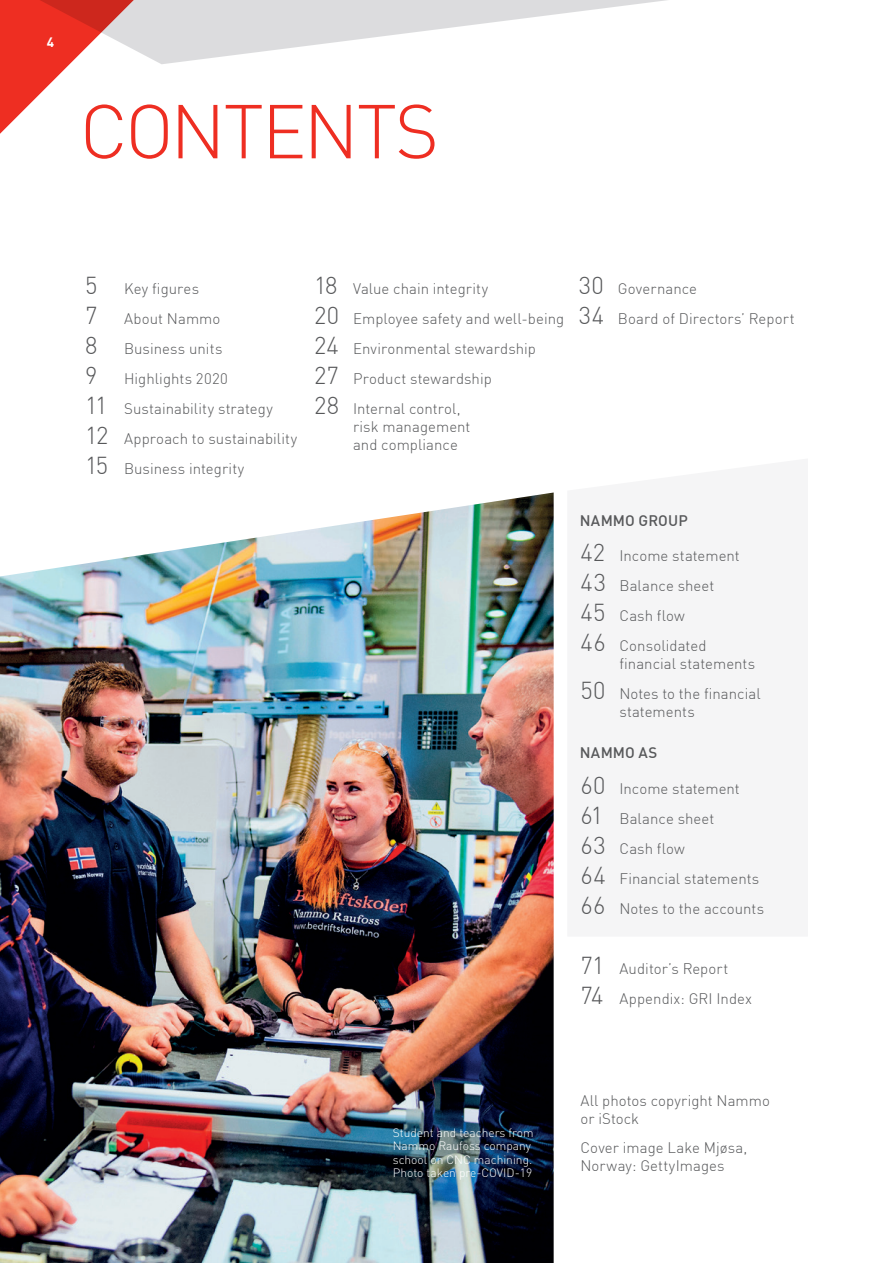
<style>
.page{position:relative;width:893px;height:1263px;background:#fff}
.page>*{position:absolute;margin:0;border:0;box-sizing:border-box;transform-origin:0 0}
.Chapter{font:300 75px "DIN";letter-spacing:-.03em;color:#ee2e22}
.Body_Text{font:300 15px/18px "DIN";letter-spacing:.005em;color:#57585a}
.Intro_Text{font:500 15px "DIN";letter-spacing:.01em;color:#57585a}
.t1{font:700 13.5px "DIN";color:#fff}
.Image_caption{font:300 12px/13.5px "DIN Pro";color:#fff}
.s1{font-size:24px}
</style>
<div class="page">
<img style="left:0;top:492px;width:554px;height:771px">
<svg style="left:0;top:0;width:70px;height:134px"></svg>
<svg style="left:7px;top:0;width:660px;height:64px"></svg>
<p class="t1" style="left:47px;top:34px;width:9px">4</p>
<p class="Chapter" style="left:80px;top:85px;width:361px">CONTENTS</p>
<p class="Body_Text" style="left:85px;top:280px;width:116px"><span class="s1">5</span> Key figures</p>
<p class="Body_Text" style="left:85px;top:310px;width:137px"><span class="s1">7</span> About Nammo</p>
<p class="Body_Text" style="left:85px;top:340px;width:139px"><span class="s1">8</span> Business units</p>
<p class="Body_Text" style="left:85px;top:370px;width:144px"><span class="s1">9</span> Highlights 2020</p>
<p class="Body_Text" style="left:85px;top:400px;width:189px"><span class="s1">11</span> Sustainability strategy</p>
<p class="Body_Text" style="left:85px;top:430px;width:214px"><span class="s1">12</span> Approach to sustainability</p>
<p class="Body_Text" style="left:85px;top:460px;width:161px"><span class="s1">15</span> Business integrity</p>
<p class="Body_Text" style="left:314px;top:280px;width:176px"><span class="s1">18</span> Value chain integrity</p>
<p class="Body_Text" style="left:314px;top:310px;width:252px"><span class="s1">20</span> Employee safety and well-being</p>
<p class="Body_Text" style="left:314px;top:340px;width:224px"><span class="s1">24</span> Environmental stewardship</p>
<p class="Body_Text" style="left:314px;top:370px;width:179px"><span class="s1">27</span> Product stewardship</p>
<p class="Body_Text" style="left:353px;top:400px;width:119px;text-indent:-39px"><span class="s1">28</span> Internal control, risk management and compliance</p>
<p class="Body_Text" style="left:579px;top:280px;width:120px"><span class="s1">30</span> Governance</p>
<p class="Body_Text" style="left:579px;top:310px;width:217px"><span class="s1">34</span> Board of Directors’ Report</p>
<p class="Intro_Text" style="left:580px;top:511px;width:110px">NAMMO GROUP</p>
<p class="Body_Text" style="left:580px;top:547px;width:161px"><span class="s1">42</span> Income statement</p>
<p class="Body_Text" style="left:580px;top:577px;width:135px"><span class="s1">43</span> Balance sheet</p>
<p class="Body_Text" style="left:580px;top:607px;width:106px"><span class="s1">45</span> Cash flow</p>
<p class="Body_Text" style="left:619px;top:637px;width:137px;text-indent:-39px"><span class="s1">46</span> Consolidated financial statements</p>
<p class="Body_Text" style="left:619px;top:685px;width:143px;text-indent:-39px"><span class="s1">50</span> Notes to the financial statements</p>
<p class="Intro_Text" style="left:580px;top:743px;width:79px">NAMMO AS</p>
<p class="Body_Text" style="left:580px;top:779px;width:161px"><span class="s1">60</span> Income statement</p>
<p class="Body_Text" style="left:580px;top:809px;width:135px"><span class="s1">61</span> Balance sheet</p>
<p class="Body_Text" style="left:580px;top:839px;width:106px"><span class="s1">63</span> Cash flow</p>
<p class="Body_Text" style="left:580px;top:869px;width:180px"><span class="s1">64</span> Financial statements</p>
<p class="Body_Text" style="left:580px;top:899px;width:185px"><span class="s1">66</span> Notes to the accounts</p>
<p class="Body_Text" style="left:580px;top:959px;width:149px"><span class="s1">71</span> Auditor’s Report</p>
<p class="Body_Text" style="left:580px;top:989px;width:173px"><span class="s1">74</span> Appendix: GRI Index</p>
<p class="Image_caption" style="left:393px;top:1125px;width:142px">Student and teachers from<br>Nammo Raufoss company school on CNC machining.<br>Photo taken pre-COVID-19</p>
<p class="Body_Text" style="left:580px;top:1091px;width:191px">All photos copyright Nammo or iStock</p>
<p class="Body_Text" style="left:580px;top:1138px;width:169px">Cover image Lake Mjøsa,<br>Norway: GettyImages</p>
</div>
